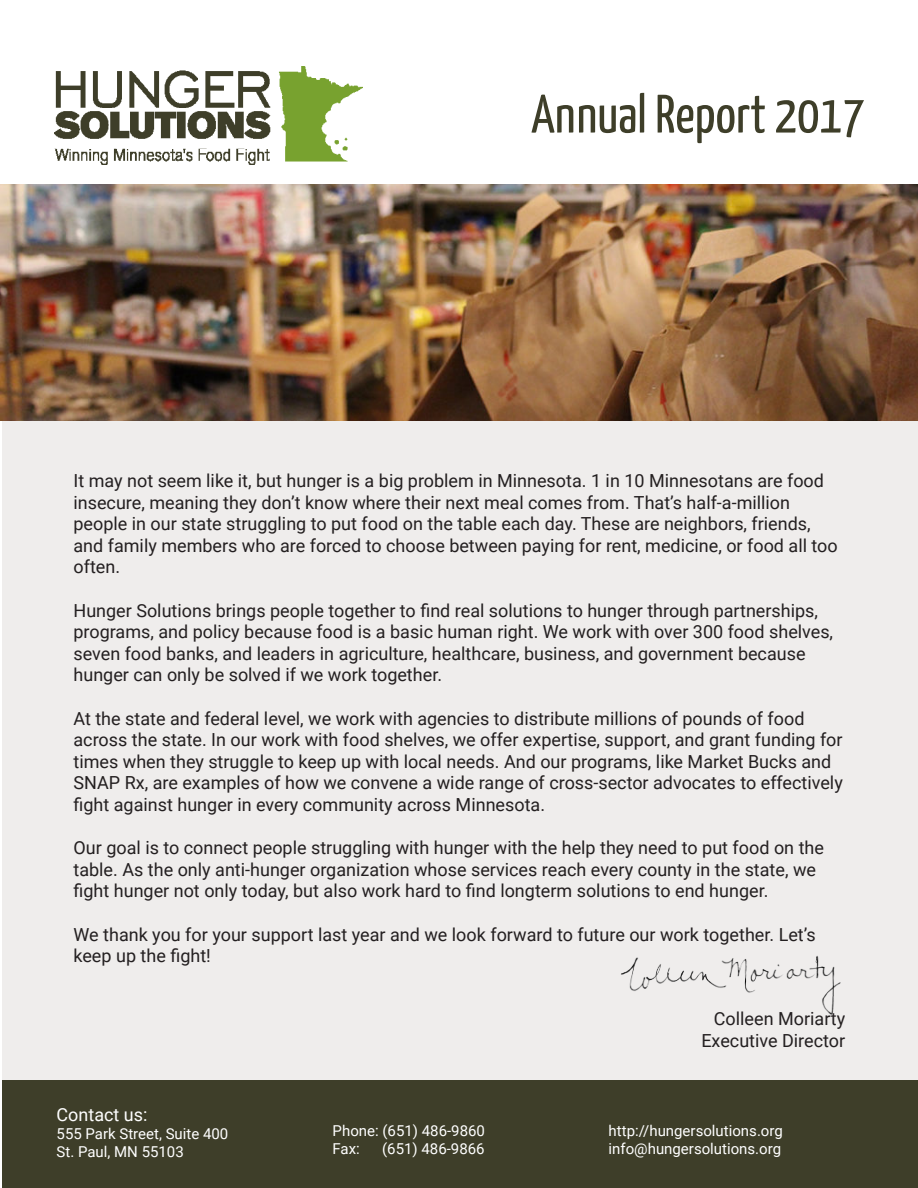
<style>
.page{position:relative;width:918px;height:1188px;background:#fff}
.page>*{position:absolute;margin:0;border:0;box-sizing:border-box;transform-origin:0 0}
.t1{font:54px "Yanone Kaffeesatz";color:#3e3e29}
.Text{font:18px/21.6px "Roboto";color:#231f20}
.t2{font:18px "Roboto";color:#fff}
.t3{font:15px "Roboto";color:#fff}
</style>
<div class="page">
<div style="left:3px;top:189px;width:915px;height:999px;background:#efedec"></div>
<img style="left:621px;top:955px;width:220px;height:60px">
<img style="left:0;top:185px;width:918px;height:235px">
<img style="left:55px;top:66px;width:307px;height:98px">
<div style="left:3px;top:1080px;width:915px;height:108px;background:#3e3e29"></div>
<p class="t1" style="left:531px;top:75px;width:335px">Annual Report 2017</p>
<p class="Text" style="left:74px;top:469px;width:766px">It may not seem like it, but hunger is a big problem in Minnesota. 1 in 10 Minnesotans are food insecure, meaning they don’t know where their next meal comes from. That’s half-a-million people in our state struggling to put food on the table each day. These are neighbors, friends, and family members who are forced to choose between paying for rent, medicine, or food all too often.</p>
<p class="Text" style="left:74px;top:599px;width:761px">Hunger Solutions brings people together to find real solutions to hunger through partnerships, programs, and policy because food is a basic human right. We work with over 300 food shelves, seven food banks, and leaders in agriculture, healthcare, business, and government because hunger can only be solved if we work together.</p>
<p class="Text" style="left:74px;top:707px;width:771px">At the state and federal level, we work with agencies to distribute millions of pounds of food across the state. In our work with food shelves, we offer expertise, support, and grant funding for times when they struggle to keep up with local needs. And our programs, like Market Bucks and SNAP Rx, are examples of how we convene a wide range of cross‐sector advocates to effectively fight against hunger in every community across Minnesota.</p>
<p class="Text" style="left:74px;top:836px;width:752px">Our goal is to connect people struggling with hunger with the help they need to put food on the table. As the only anti-hunger organization whose services reach every county in the state, we fight hunger not only today, but also work hard to find longterm solutions to end hunger.</p>
<p class="Text" style="left:74px;top:923px;width:744px">We thank you for your support last year and we look forward to future our work together. Let’s keep up the fight!</p>
<p class="t2" style="left:57px;top:1101px;width:92px">Contact us:</p>
<p class="t3" style="left:57px;top:1123px;width:173px">555 Park Street, Suite 400</p>
<p class="t3" style="left:57px;top:1141px;width:129px">St. Paul, MN 55103</p>
<p class="t3" style="left:333px;top:1120px;width:154px">Phone: (651) 486-9860</p>
<p class="t3" style="left:333px;top:1138px;width:29px">Fax:</p>
<p class="t3" style="left:382px;top:1138px;width:104px">(651) 486-9866</p>
<p class="Text" style="left:714px;top:1007px;width:133px">Colleen Moriarty</p>
<p class="Text" style="left:701px;top:1029px;width:145px">Executive Director</p>
<p class="t3" style="left:609px;top:1120px;width:176px">http://hungersolutions.org</p>
<p class="t3" style="left:609px;top:1138px;width:174px">info@hungersolutions.org</p>
</div>
